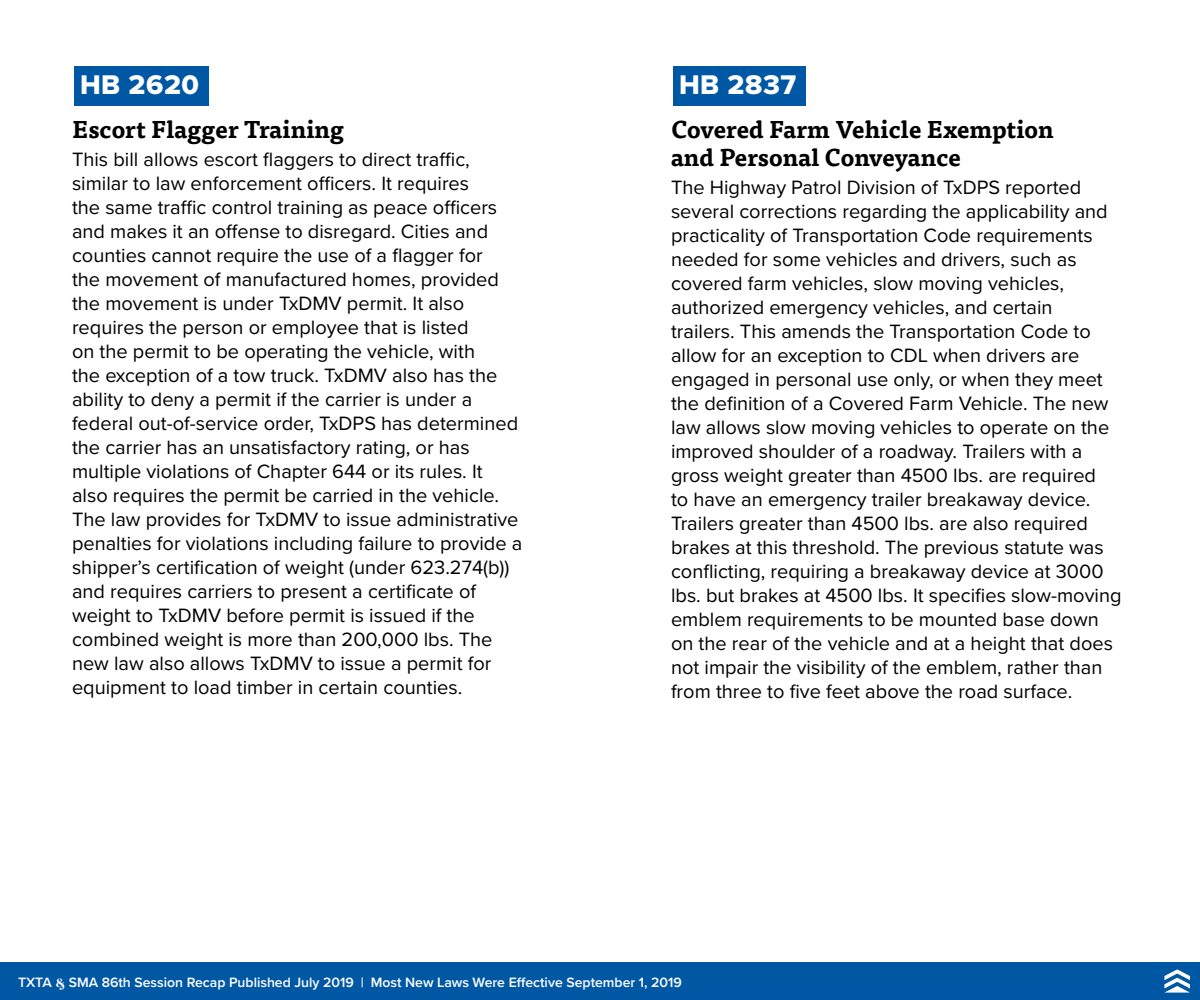
<style>
.page{position:relative;width:1200px;height:1000px;background:#fff}
.page>*{position:absolute;margin:0;border:0;box-sizing:border-box;transform-origin:0 0}
.t1{font:28px "Proxima Nova Extrabld";letter-spacing:.02em;color:#fff}
.t2{font:700 24px/28px "Tisa Pro";color:#000}
.t3{font:20px/24px "Proxima Nova";color:#000}
.t4{font:600 14px "Proxima Nova";color:#fff}
.s1{font-family:"Abril Fatface";font-weight:400;font-size:12px}
</style>
<div class="page">
<div style="left:74px;top:66px;width:134px;height:40px;background:#0058a5"></div>
<div style="left:673px;top:66px;width:133px;height:40px;background:#0058a5"></div>
<div style="left:0;top:962px;width:1200px;height:38px;background:#0058a5"></div>
<svg style="left:1164px;top:969px;width:26px;height:24px"></svg>
<h1 class="t1" style="left:80px;top:64px;width:121px">HB 2620</h1>
<p class="t2" style="left:72px;top:114px;width:274px">Escort Flagger Training</p>
<p class="t3" style="left:72px;top:147px;width:452px">This bill allows escort flaggers to direct traffic, similar to law enforcement officers. It requires<br>the same traffic control training as peace officers and makes it an offense to disregard. Cities and counties cannot require the use of a flagger for<br>the movement of manufactured homes, provided the movement is under TxDMV permit. It also requires the person or employee that is listed<br>on the permit to be operating the vehicle, with<br>the exception of a tow truck. TxDMV also has the ability to deny a permit if the carrier is under a federal out-of-service order, TxDPS has determined the carrier has an unsatisfactory rating, or has multiple violations of Chapter 644 or its rules. It also requires the permit be carried in the vehicle.<br>The law provides for TxDMV to issue administrative penalties for violations including failure to provide a shipper’s certification of weight (under 623.274(b)) and requires carriers to present a certificate of weight to TxDMV before permit is issued if the combined weight is more than 200,000 lbs. The new law also allows TxDMV to issue a permit for equipment to load timber in certain counties.</p>
<h1 class="t1" style="left:679px;top:64px;width:119px">HB 2837</h1>
<p class="t2" style="left:671px;top:114px;width:384px">Covered Farm Vehicle Exemption and Personal Conveyance</p>
<p class="t3" style="left:671px;top:175px;width:452px">The Highway Patrol Division of TxDPS reported several corrections regarding the applicability and practicality of Transportation Code requirements needed for some vehicles and drivers, such as covered farm vehicles, slow moving vehicles, authorized emergency vehicles, and certain<br>trailers. This amends the Transportation Code to allow for an exception to CDL when drivers are engaged in personal use only, or when they meet the definition of a Covered Farm Vehicle. The new law allows slow moving vehicles to operate on the improved shoulder of a roadway. Trailers with a gross weight greater than 4500 lbs. are required<br>to have an emergency trailer breakaway device.<br>Trailers greater than 4500 lbs. are also required brakes at this threshold. The previous statute was conflicting, requiring a breakaway device at 3000 lbs. but brakes at 4500 lbs. It specifies slow-moving emblem requirements to be mounted base down on the rear of the vehicle and at a height that does not impair the visibility of the emblem, rather than from three to five feet above the road surface.</p>
<p class="t4" style="left:18px;top:971px;width:665px">TXTA <span class="s1">&amp;</span> SMA 86th Session Recap Published July 2019 | Most New Laws Were Effective September 1, 2019</p>
</div>
